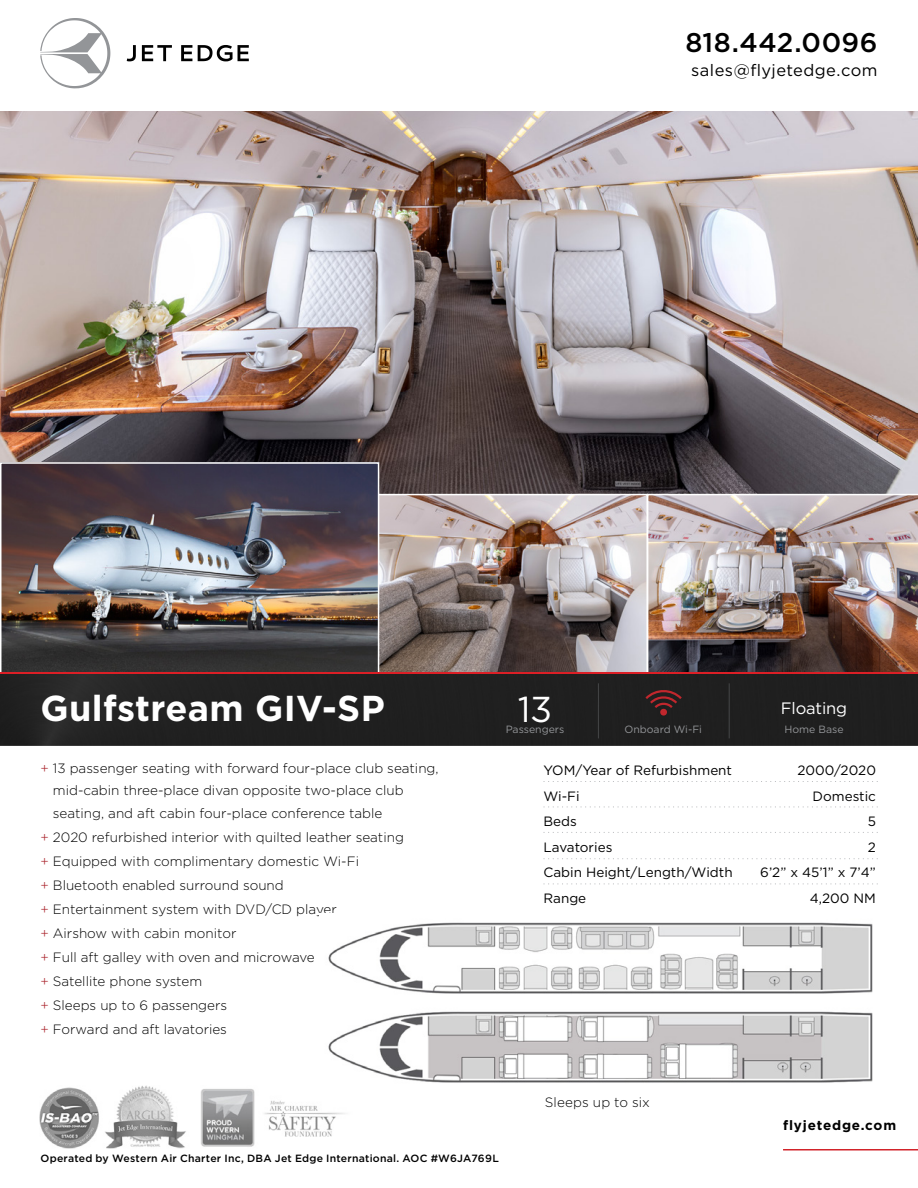
<style>
.page{position:relative;width:918px;height:1188px;background:#fff}
.page>*{position:absolute;margin:0;border:0;box-sizing:border-box;transform-origin:0 0}
.t1{font:700 36px "Gotham";letter-spacing:.01em;color:#fff}
.t2{font:36px "Gotham";color:#fff}
.t3{font:500 27px "Gotham";letter-spacing:.02em;color:#000}
.t4{font:16.5px "Gotham";letter-spacing:.025em;color:#000}
.t5{font:16.5px "Gotham";letter-spacing:-.01em;color:#fff}
.t6{font:300 13.5px/24px "Gotham";color:#000}
.t7{font:13.5px/25.5px "Gotham";color:#000}
.t8{font:700 13.5px "Gotham";letter-spacing:.06em;color:#000}
.t9{font:500 10.5px "Gotham";letter-spacing:.02em;color:#000}
.t10{font:10.5px "Gotham";color:#939598}
.s1{color:#a71c24}
</style>
<div class="page">
<img style="left:0;top:111px;width:918px;height:383px">
<img style="left:379px;top:497px;width:266px;height:175px">
<div style="left:375px;top:494px;width:273px;height:181px;border:2px solid #fff"></div>
<img style="left:647px;top:494px;width:271px;height:178px">
<img style="left:3px;top:465px;width:373px;height:207px">
<div style="left:0;top:462px;width:379px;height:247px;border:2px solid #fff"></div>
<div style="left:0;top:674px;width:918px;height:72px;background:#1f1f1f"></div>
<svg style="left:645px;top:688px;width:37px;height:28px"></svg>
<hr style="left:598px;top:683px;width:1px;height:55px;background:#808285">
<hr style="left:729px;top:683px;width:1px;height:55px;background:#808285">
<svg style="left:543px;top:781px;width:335px;height:1px"></svg>
<svg style="left:543px;top:807px;width:335px;height:1px"></svg>
<svg style="left:543px;top:832px;width:335px;height:1px"></svg>
<svg style="left:543px;top:858px;width:335px;height:1px"></svg>
<svg style="left:543px;top:884px;width:335px;height:1px"></svg>
<hr style="left:0;top:672px;width:918px;height:2px;background:#dc1f26">
<img style="left:328px;top:922px;width:545px;height:161px">
<svg style="left:40px;top:18px;width:70px;height:71px"></svg>
<svg style="left:127px;top:45px;width:9px;height:16px"></svg>
<svg style="left:142px;top:45px;width:30px;height:16px"></svg>
<svg style="left:181px;top:45px;width:11px;height:16px"></svg>
<svg style="left:198px;top:45px;width:51px;height:16px"></svg>
<hr style="left:783px;top:1149px;width:135px;height:1px;background:#d2232a">
<img style="left:39px;top:1085px;width:306px;height:64px">
<h2 class="t3" style="left:685px;top:24px;width:194px">818.442.0096</h2>
<p class="t4" style="left:691px;top:59px;width:188px">sales@flyjetedge.com</p>
<h1 class="t1" style="left:40px;top:684px;width:346px">Gulfstream GIV-SP</h1>
<h1 class="t2" style="left:518px;top:686px;width:36px">13</h1>
<p class="t5" style="left:781px;top:697px;width:68px">Floating</p>
<p class="t10" style="left:506px;top:723px;width:60px">Passengers</p>
<p class="t10" style="left:624px;top:723px;width:79px">Onboard Wi-Fi</p>
<p class="t10" style="left:784px;top:723px;width:61px">Home Base</p>
<p class="t6" style="left:53px;top:756px;width:387px;line-height:22.5px;text-indent:-12px"><span class="s1">+</span> 13 passenger seating with forward four-place club seating, mid-cabin three-place divan opposite two-place club seating, and aft cabin four-place conference table</p>
<p class="t6" style="left:40px;top:825px;width:365px"><span class="s1">+</span> 2020 refurbished interior with quilted leather seating <span class="s1">+</span> Equipped with complimentary domestic Wi-Fi<br><span class="s1">+</span> Bluetooth enabled surround sound<br><span class="s1">+</span> Entertainment system with DVD/CD player<br><span class="s1">+</span> Airshow with cabin monitor<br><span class="s1">+</span> Full aft galley with oven and microwave<br><span class="s1">+</span> Satellite phone system<br><span class="s1">+</span> Sleeps up to 6 passengers<br><span class="s1">+</span> Forward and aft lavatories</p>
<p class="t9" style="left:40px;top:1151px;width:460px">Operated by Western Air Charter Inc, DBA Jet Edge International. AOC #W6JA769L</p>
<p class="t7" style="left:543px;top:757px;width:191px">YOM/Year of Refurbishment<br>Wi-Fi<br>Beds<br>Lavatories<br>Cabin Height/Length/Width<br>Range</p>
<p class="t7" style="left:760px;top:757px;width:117px;text-align:right">2000/2020<br>Domestic<br>5<br>2<br>6’2” x 45’1” x 7’4”<br>4,200 NM</p>
<p class="t6" style="left:545px;top:1090px;width:107px">Sleeps up to six</p>
<p class="t8" style="left:783px;top:1117px;width:115px">flyjetedge.com</p>
</div>
